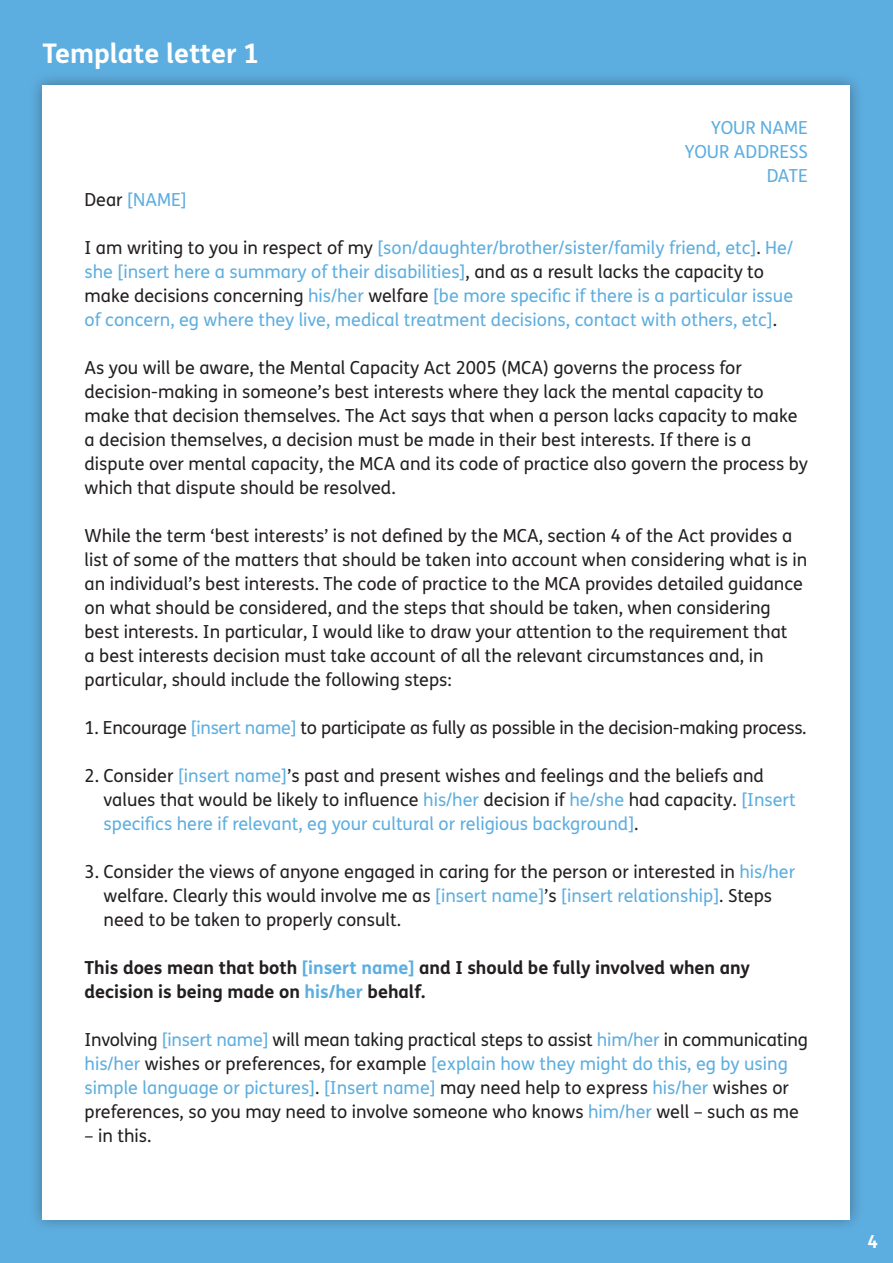
<style>
.page{position:relative;width:893px;height:1263px;background:#5daee0}
.page>*{position:absolute;margin:0;border:0;box-sizing:border-box;transform-origin:0 0}
.t1{font:700 27px "FS Mencap";color:#fff}
.t2{font:18px/24px "FS Mencap";color:#231f20}
.t3{font:18px/24px "FS Mencap";color:#5daee0}
.t4{font:700 18px/24px "FS Mencap";color:#231f20}
.t5{font:700 18px "FS Mencap";color:#fff}
.s1{color:#231f20}
.s2{color:#5daee0}
</style>
<div class="page">
<div style="left:28px;top:71px;width:836px;height:1162px;background:#231f20;opacity:.4"></div>
<div style="left:42px;top:85px;width:808px;height:1134px;background:#fff"></div>
<p class="t1" style="left:43px;top:36px;width:219px">Template letter 1</p>
<p class="t3" style="left:711px;top:116px;width:98px">YOUR NAME</p>
<p class="t3" style="left:685px;top:140px;width:124px">YOUR ADDRESS</p>
<p class="t3" style="left:767px;top:164px;width:43px">DATE</p>
<p class="t3" style="left:85px;top:188px;width:104px"><span class="s1">Dear</span> [NAME]</p>
<p class="t3" style="left:85px;top:236px;width:710px"><span class="s1">I am writing to you in respect of my</span> [son/daughter/brother/sister/family friend, etc]<span class="s1">.</span> He/ she [insert here a summary of their disabilities]<span class="s1">, and as a result lacks the capacity to make decisions concerning</span> his/her <span class="s1">welfare</span> [be more specific if there is a particular issue of concern, eg where they live, medical treatment decisions, contact with others, etc]<span class="s1">.</span></p>
<p class="t2" style="left:85px;top:356px;width:725px">As you will be aware, the Mental Capacity Act 2005 (MCA) governs the process for decision-making in someone’s best interests where they lack the mental capacity to make that decision themselves. The Act says that when a person lacks capacity to make a decision themselves, a decision must be made in their best interests. If there is a dispute over mental capacity, the MCA and its code of practice also govern the process by which that dispute should be resolved.</p>
<p class="t2" style="left:85px;top:524px;width:724px">While the term ‘best interests’ is not defined by the MCA, section 4 of the Act provides a list of some of the matters that should be taken into account when considering what is in an individual’s best interests. The code of practice to the MCA provides detailed guidance on what should be considered, and the steps that should be taken, when considering best interests. In particular, I would like to draw your attention to the requirement that<br>a best interests decision must take account of all the relevant circumstances and, in particular, should include the following steps:</p>
<p class="t2" style="left:85px;top:716px;width:724px">1. Encourage <span class="s2">[insert name]</span> to participate as fully as possible in the decision-making process.</p>
<p class="t2" style="left:104px;top:764px;width:694px;text-indent:-19px">2. Consider <span class="s2">[insert name]</span>’s past and present wishes and feelings and the beliefs and values that would be likely to influence <span class="s2">his/her</span> decision if <span class="s2">he/she</span> had capacity. <span class="s2">[Insert specifics here if relevant, eg your cultural or religious background]</span>.</p>
<p class="t2" style="left:104px;top:860px;width:693px;text-indent:-19px">3. Consider the views of anyone engaged in caring for the person or interested in <span class="s2">his/her </span>welfare. Clearly this would involve me as <span class="s2">[insert name]</span>’s <span class="s2">[insert relationship]</span>. Steps need to be taken to properly consult.</p>
<p class="t4" style="left:85px;top:956px;width:667px">This does mean that both <span class="s2">[insert name]</span> and I should be fully involved when any decision is being made on <span class="s2">his/her</span> behalf.</p>
<p class="t2" style="left:85px;top:1028px;width:725px">Involving <span class="s2">[insert name]</span> will mean taking practical steps to assist <span class="s2">him/her</span> in communicating <span class="s2">his/her</span> wishes or preferences, for example <span class="s2">[explain how they might do this, eg by using simple language or pictures]</span>. <span class="s2">[Insert name]</span> may need help to express <span class="s2">his/her</span> wishes or preferences, so you may need to involve someone who knows <span class="s2">him/her</span> well – such as me</p>
<p class="t2" style="left:85px;top:1124px;width:68px">– in this.</p>
<p class="t5" style="left:867px;top:1230px;width:12px">4</p>
</div>
